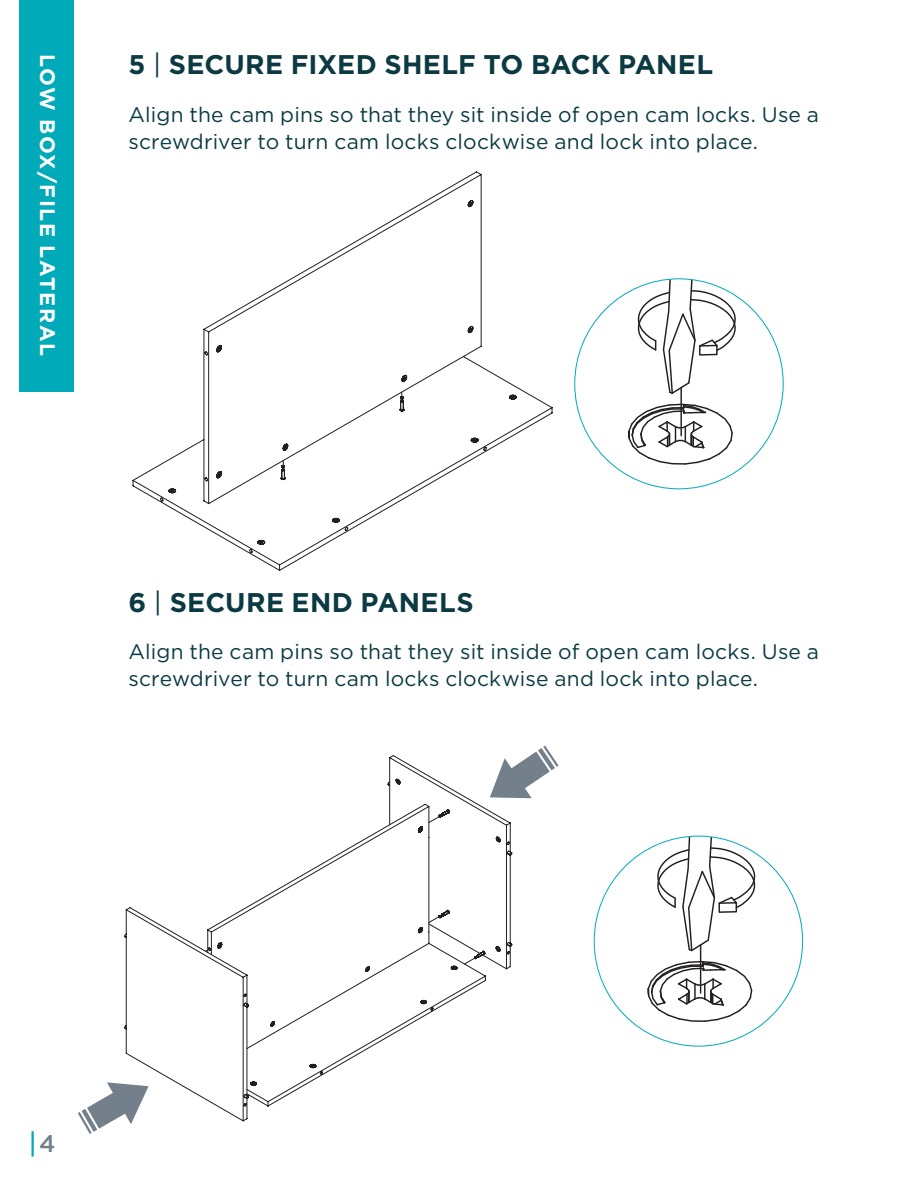
<style>
.page{position:relative;width:918px;height:1188px;background:#fff}
.page>*{position:absolute;margin:0;border:0;box-sizing:border-box;transform-origin:0 0}
.t1{font:700 27px "Gotham";letter-spacing:.01em;color:#0c3a42}
.t2{font:500 24px "Gotham";color:#73808b}
.t3{font:21px/27px "Gotham";letter-spacing:.01em;color:#0b3b44}
.t4{font:700 21px "Gotham";letter-spacing:.07em;color:#fff}
.s1{font-weight:400}
</style>
<div class="page">
<svg style="left:575px;top:292px;width:208px;height:197px"></svg>
<svg style="left:627px;top:279px;width:127px;height:187px"></svg>
<hr style="left:680px;top:388px;width:2px;height:48px;background:#231f20">
<svg style="left:594px;top:850px;width:209px;height:196px"></svg>
<svg style="left:646px;top:836px;width:127px;height:187px"></svg>
<hr style="left:700px;top:945px;width:1px;height:48px;background:#231f20">
<div style="left:20px;top:0;width:54px;height:392px;background:#00aab8"></div>
<svg style="left:132px;top:171px;width:421px;height:400px"></svg>
<svg style="left:166px;top:200px;width:316px;height:293px"></svg>
<svg style="left:168px;top:326px;width:349px;height:219px"></svg>
<svg style="left:124px;top:907px;width:180px;height:214px"></svg>
<svg style="left:205px;top:907px;width:12px;height:58px"></svg>
<svg style="left:217px;top:746px;width:342px;height:340px"></svg>
<svg style="left:78px;top:1082px;width:71px;height:52px"></svg>
<hr style="left:32px;top:1131px;width:2px;height:26px;background:#00aab8">
<p class="t4" style="left:60px;top:54px;width:303px;rotate:90deg">LOW BOX/FILE LATERAL</p>
<p class="t1" style="left:129px;top:49px;width:586px">5 <span class="s1">|</span> SECURE FIXED SHELF TO BACK PANEL</p>
<p class="t3" style="left:129px;top:100px;width:692px">Align the cam pins so that they sit inside of open cam locks. Use a screwdriver to turn cam locks clockwise and lock into place.</p>
<p class="t1" style="left:129px;top:587px;width:347px">6 <span class="s1">|</span> SECURE END PANELS</p>
<p class="t3" style="left:129px;top:638px;width:692px">Align the cam pins so that they sit inside of open cam locks. Use a screwdriver to turn cam locks clockwise and lock into place.</p>
<p class="t2" style="left:39px;top:1130px;width:18px">4</p>
</div>
